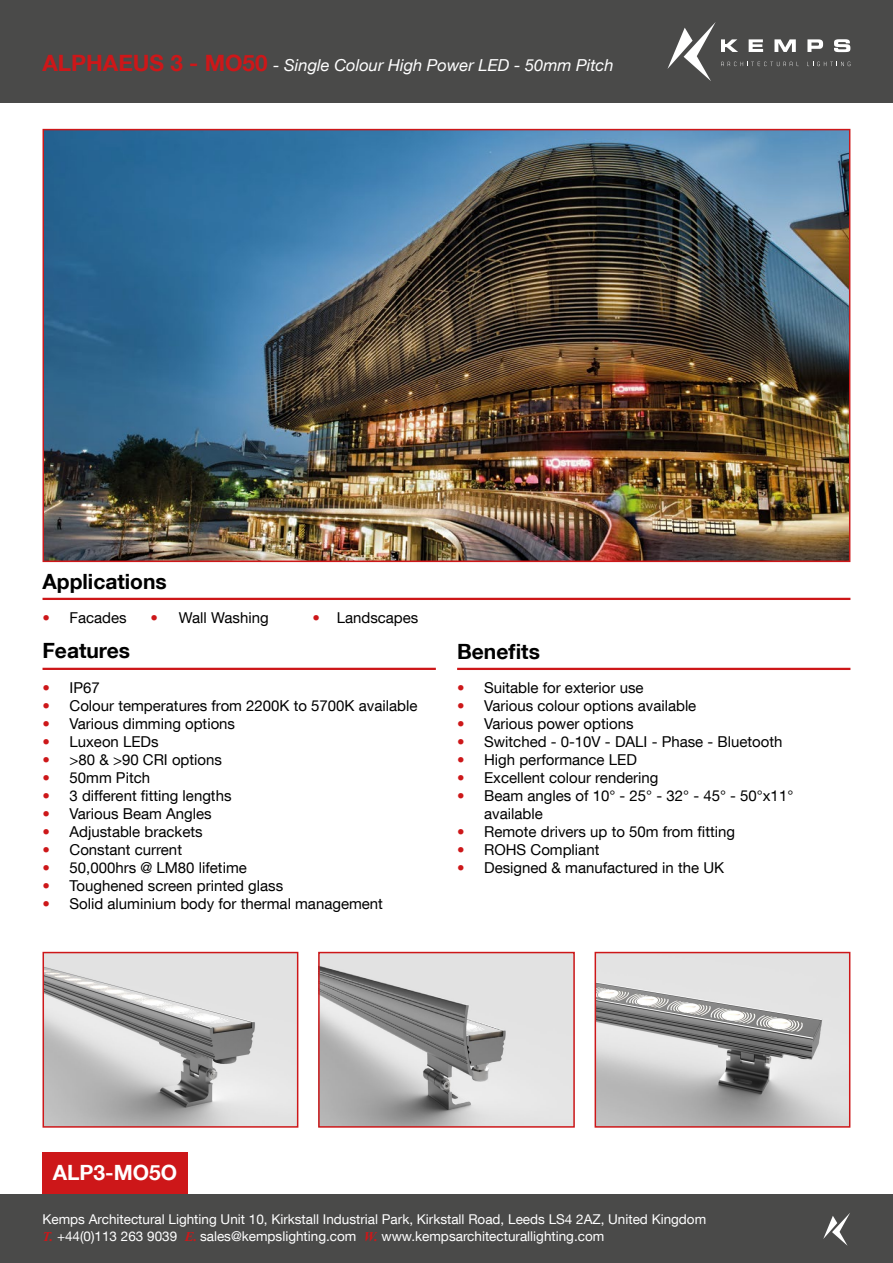
<style>
.page{position:relative;width:893px;height:1263px;background:#fff}
.page>*{position:absolute;margin:0;border:0;box-sizing:border-box;transform-origin:0 0}
.t1{font:700 21px "Helvetica Neue LT Com";color:#000}
.t2{font:700 21px "Helvetica Neue LT Com";color:#fff}
.t3{font:italic 16.5px "Helvetica Neue LT Com";color:#fff}
.t4{font:15px/18px "Helvetica Neue LT Com";color:#000}
.t5{font:13.5px/16.2px "Helvetica Neue LT Com";color:#fff}
.s1{font-weight:700;font-style:normal;font-size:22.5px;color:#cd1719}
.s2{color:#cd1719}
.s3{font-family:"Times New Roman";font-weight:700;font-style:italic;color:#cd1719}
</style>
<div class="page">
<div style="left:43px;top:1152px;width:145px;height:44px;background:#cd1719"></div>
<div style="left:0;top:0;width:893px;height:102px;background:#4a4a49"></div>
<div style="left:0;top:1194px;width:893px;height:69px;background:#4a4a49"></div>
<svg style="left:823px;top:1213px;width:27px;height:33px"></svg>
<svg style="left:807px;top:39px;width:16px;height:13px"></svg>
<svg style="left:834px;top:39px;width:16px;height:13px"></svg>
<svg style="left:667px;top:22px;width:131px;height:59px"></svg>
<svg style="left:807px;top:62px;width:43px;height:4px"></svg>
<hr style="left:43px;top:598px;width:807px;height:2px;background:#cd1719">
<hr style="left:43px;top:668px;width:393px;height:2px;background:#cd1719">
<hr style="left:457px;top:668px;width:393px;height:2px;background:#cd1719">
<img style="left:46px;top:132px;width:801px;height:427px">
<div style="left:43px;top:129px;width:807px;height:433px;border:2px solid #cd1719"></div>
<img style="left:46px;top:955px;width:249px;height:170px">
<div style="left:43px;top:952px;width:255px;height:176px;border:2px solid #cd1719"></div>
<img style="left:598px;top:955px;width:249px;height:170px">
<div style="left:595px;top:952px;width:255px;height:176px;border:2px solid #cd1719"></div>
<img style="left:321px;top:955px;width:251px;height:170px">
<div style="left:318px;top:952px;width:257px;height:176px;border:2px solid #cd1719"></div>
<p class="t3" style="left:43px;top:55px;width:573px"><span class="s1">ALPHAEUS 3 - MO50</span> - Single Colour High Power LED - 50mm Pitch</p>
<p class="t1" style="left:43px;top:568px;width:126px">Applications</p>
<p class="t4" style="left:43px;top:609px;width:86px"><span class="s2">•</span> Facades</p>
<p class="t4" style="left:151px;top:609px;width:120px"><span class="s2">•</span> Wall Washing</p>
<p class="t4" style="left:313px;top:609px;width:107px"><span class="s2">•</span> Landscapes</p>
<p class="t1" style="left:43px;top:638px;width:89px">Features</p>
<p class="t4" style="left:43px;top:679px;width:59px"><span class="s2">•</span> IP67</p>
<p class="t4" style="left:43px;top:697px;width:376px"><span class="s2">•</span> Colour temperatures from 2200K to 5700K available</p>
<p class="t4" style="left:43px;top:715px;width:194px"><span class="s2">•</span> Various dimming options</p>
<p class="t4" style="left:43px;top:733px;width:118px"><span class="s2">•</span> Luxeon LEDs</p>
<p class="t4" style="left:43px;top:751px;width:181px"><span class="s2">•</span> &gt;80 &amp; &gt;90 CRI options</p>
<p class="t4" style="left:43px;top:769px;width:109px"><span class="s2">•</span> 50mm Pitch</p>
<p class="t4" style="left:43px;top:787px;width:190px"><span class="s2">•</span> 3 different fitting lengths</p>
<p class="t4" style="left:43px;top:805px;width:171px"><span class="s2">•</span> Various Beam Angles</p>
<p class="t4" style="left:43px;top:823px;width:162px"><span class="s2">•</span> Adjustable brackets</p>
<p class="t4" style="left:43px;top:841px;width:141px"><span class="s2">•</span> Constant current</p>
<p class="t4" style="left:43px;top:859px;width:206px"><span class="s2">•</span> 50,000hrs @ LM80 lifetime</p>
<p class="t4" style="left:43px;top:877px;width:242px"><span class="s2">•</span> Toughened screen printed glass</p>
<p class="t4" style="left:43px;top:895px;width:342px"><span class="s2">•</span> Solid aluminium body for thermal management</p>
<p class="t1" style="left:457px;top:638px;width:84px">Benefits</p>
<p class="t4" style="left:457px;top:679px;width:188px"><span class="s2">•</span> Suitable for exterior use</p>
<p class="t4" style="left:457px;top:697px;width:241px"><span class="s2">•</span> Various colour options available</p>
<p class="t4" style="left:457px;top:715px;width:178px"><span class="s2">•</span> Various power options</p>
<p class="t4" style="left:457px;top:733px;width:327px"><span class="s2">•</span> Switched - 0-10V - DALI - Phase - Bluetooth</p>
<p class="t4" style="left:457px;top:751px;width:181px"><span class="s2">•</span> High performance LED</p>
<p class="t4" style="left:457px;top:769px;width:203px"><span class="s2">•</span> Excellent colour rendering</p>
<p class="t4" style="left:484px;top:787px;width:311px;text-indent:-27px"><span class="s2">•</span> Beam angles of 10° - 25° - 32° - 45° - 50°x11° available</p>
<p class="t4" style="left:457px;top:823px;width:279px"><span class="s2">•</span> Remote drivers up to 50m from fitting</p>
<p class="t4" style="left:457px;top:841px;width:144px"><span class="s2">•</span> ROHS Compliant</p>
<p class="t4" style="left:457px;top:859px;width:269px"><span class="s2">•</span> Designed &amp; manufactured in the UK</p>
<h1 class="t2" style="left:53px;top:1160px;width:126px">ALP3-MO5O</h1>
<p class="t5" style="left:43px;top:1211px;width:665px">Kemps Architectural Lighting Unit 10, Kirkstall Industrial Park, Kirkstall Road, Leeds LS4 2AZ, United Kingdom<br><span class="s3">T.</span> +44(0)113 263 9039 <span class="s3">E.</span> sales@kempslighting.com <span class="s3">W.</span> www.kempsarchitecturallighting.com</p>
</div>
